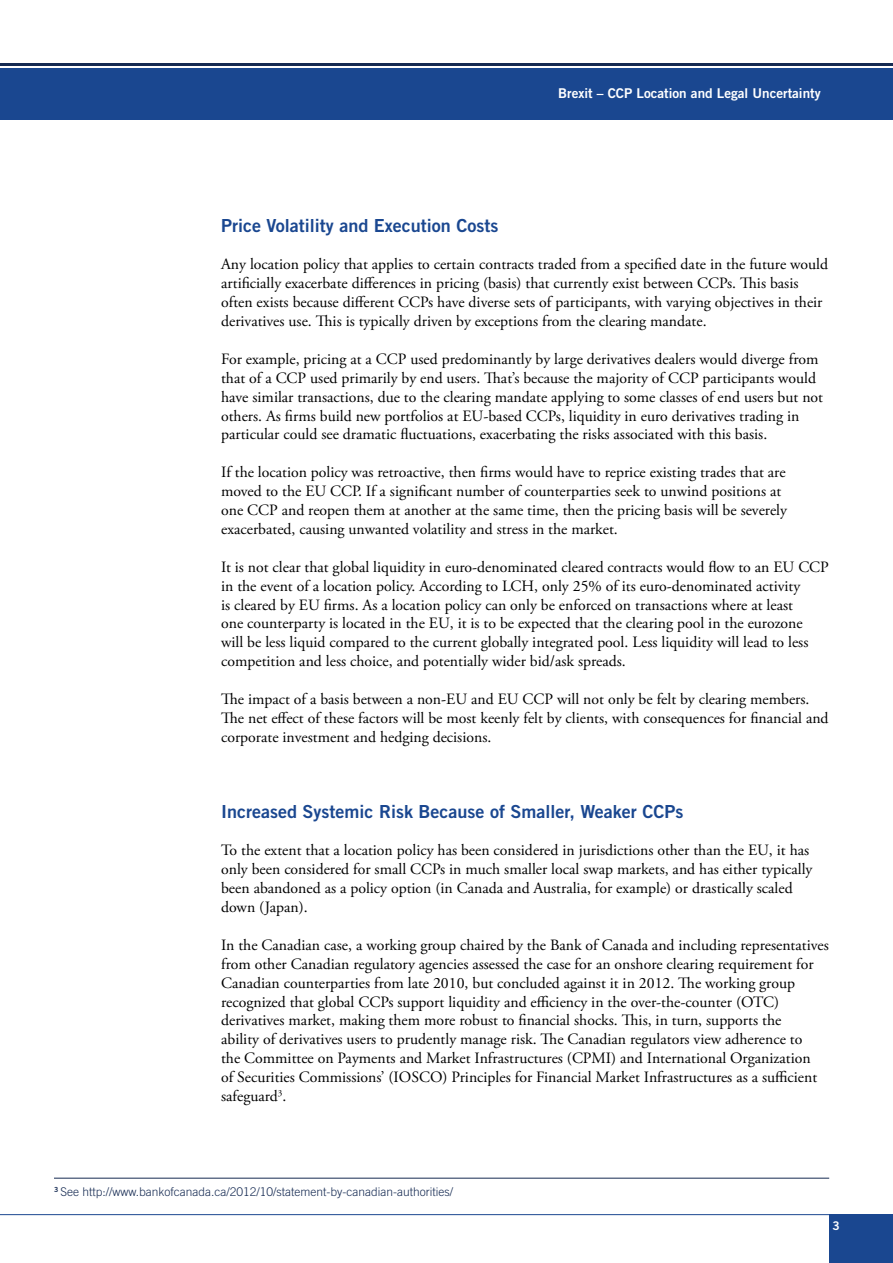
<style>
.page{position:relative;width:893px;height:1263px;background:#fff}
.page>*{position:absolute;margin:0;border:0;box-sizing:border-box;transform-origin:0 0}
.t1{font:18px "Trade Gothic LT Std Bd 2";color:#1a4790}
.t2{font:15.75px/18.9px "Adobe Garamond Pro";color:#000}
.t3{font:13.5px "Trade Gothic LT Std Bd 2";color:#fff}
.t4{font:300 12px "Trade Gothic LT Std";color:#152a52}
.t5{font:12px "Trade Gothic Bold Two";color:#fff}
</style>
<div class="page">
<div style="left:0;top:68px;width:893px;height:51px;background:#1a4790"></div>
<hr style="left:0;top:64px;width:893px;height:2px;background:#152a52">
<div style="left:829px;top:1214px;width:64px;height:49px;background:#1a4790"></div>
<hr style="left:0;top:1214px;width:829px;height:1px;background:#1a4790">
<hr style="left:54px;top:1178px;width:775px;height:1px;background:#152a52">
<p class="t3" style="left:558px;top:85px;width:264px">Brexit – CCP Location and Legal Uncertainty</p>
<p class="t1" style="left:221px;top:214px;width:279px">Price Volatility and Execution Costs</p>
<p class="t2" style="left:221px;top:255px;width:609px">Any location policy that applies to certain contracts traded from a specified date in the future would artificially exacerbate differences in pricing (basis) that currently exist between CCPs. This basis often exists because different CCPs have diverse sets of participants, with varying objectives in their derivatives use. This is typically driven by exceptions from the clearing mandate.</p>
<p class="t2" style="left:221px;top:350px;width:603px">For example, pricing at a CCP used predominantly by large derivatives dealers would diverge from that of a CCP used primarily by end users. That’s because the majority of CCP participants would have similar transactions, due to the clearing mandate applying to some classes of end users but not others. As firms build new portfolios at EU-based CCPs, liquidity in euro derivatives trading in particular could see dramatic fluctuations, exacerbating the risks associated with this basis.</p>
<p class="t2" style="left:221px;top:463px;width:567px">If the location policy was retroactive, then firms would have to reprice existing trades that are moved to the EU CCP. If a significant number of counterparties seek to unwind positions at one CCP and reopen them at another at the same time, then the pricing basis will be severely exacerbated, causing unwanted volatility and stress in the market.</p>
<p class="t2" style="left:221px;top:558px;width:609px">It is not clear that global liquidity in euro-denominated cleared contracts would flow to an EU CCP in the event of a location policy. According to LCH, only 25% of its euro-denominated activity<br>is cleared by EU firms. As a location policy can only be enforced on transactions where at least<br>one counterparty is located in the EU, it is to be expected that the clearing pool in the eurozone will be less liquid compared to the current globally integrated pool. Less liquidity will lead to less competition and less choice, and potentially wider bid/ask spreads.</p>
<p class="t2" style="left:221px;top:690px;width:609px">The impact of a basis between a non-EU and EU CCP will not only be felt by clearing members.<br>The net effect of these factors will be most keenly felt by clients, with consequences for financial and corporate investment and hedging decisions.</p>
<p class="t1" style="left:221px;top:800px;width:464px">Increased Systemic Risk Because of Smaller, Weaker CCPs</p>
<p class="t2" style="left:221px;top:841px;width:593px">To the extent that a location policy has been considered in jurisdictions other than the EU, it has only been considered for small CCPs in much smaller local swap markets, and has either typically been abandoned as a policy option (in Canada and Australia, for example) or drastically scaled down (Japan).</p>
<p class="t2" style="left:221px;top:936px;width:609px">In the Canadian case, a working group chaired by the Bank of Canada and including representatives from other Canadian regulatory agencies assessed the case for an onshore clearing requirement for Canadian counterparties from late 2010, but concluded against it in 2012. The working group recognized that global CCPs support liquidity and efficiency in the over-the-counter (OTC) derivatives market, making them more robust to financial shocks. This, in turn, supports the<br>ability of derivatives users to prudently manage risk. The Canadian regulators view adherence to<br>the Committee on Payments and Market Infrastructures (CPMI) and International Organization<br>of Securities Commissions’ (IOSCO) Principles for Financial Market Infrastructures as a sufficient safeguard<sup>3</sup>.</p>
<p class="t4" style="left:54px;top:1184px;width:401px"><sup>3</sup> See http://www.bankofcanada.ca/2012/10/statement-by-canadian-authorities/</p>
<p class="t5" style="left:833px;top:1219px;width:9px">3</p>
</div>
